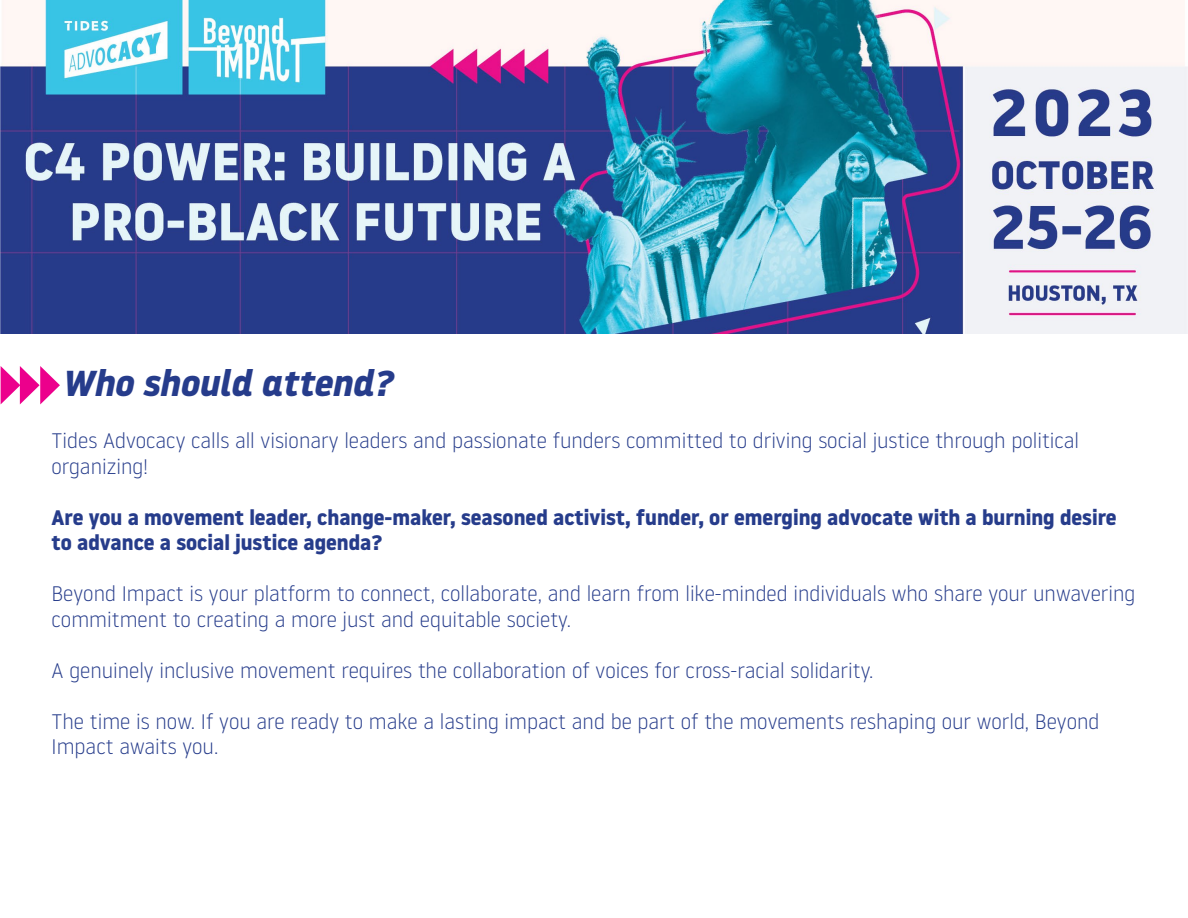
<style>
.page{position:relative;width:1188px;height:918px;background:#fff}
.page>*{position:absolute;margin:0;border:0;box-sizing:border-box;transform-origin:0 0}
.t1{font:italic 700 36px "Noway";color:#263c8b}
.t2{font:300 21px/25.5px "Noway";color:#263c8b}
.t3{font:700 21px/25.5px "Noway";color:#263c8b}
</style>
<div class="page">
<img style="left:0;top:0;width:1188px;height:333px">
<svg style="left:1px;top:366px;width:59px;height:38px"></svg>
<h1 class="t1" style="left:61px;top:357px;width:332px">Who should attend?</h1>
<p class="t2" style="left:52px;top:427px;width:1029px">Tides Advocacy calls all visionary leaders and passionate funders committed to driving social justice through political organizing!</p>
<p class="t3" style="left:52px;top:505px;width:1067px">Are you a movement leader, change-maker, seasoned activist, funder, or emerging advocate with a burning desire to advance a social justice agenda?</p>
<p class="t2" style="left:52px;top:580px;width:1085px">Beyond Impact is your platform to connect, collaborate, and learn from like-minded individuals who share your unwavering commitment to creating a more just and equitable society.</p>
<p class="t2" style="left:52px;top:657px;width:823px">A genuinely inclusive movement requires the collaboration of voices for cross-racial solidarity.</p>
<p class="t2" style="left:52px;top:708px;width:1049px">The time is now. If you are ready to make a lasting impact and be part of the movements reshaping our world, Beyond<br>Impact awaits you.</p>
</div>
